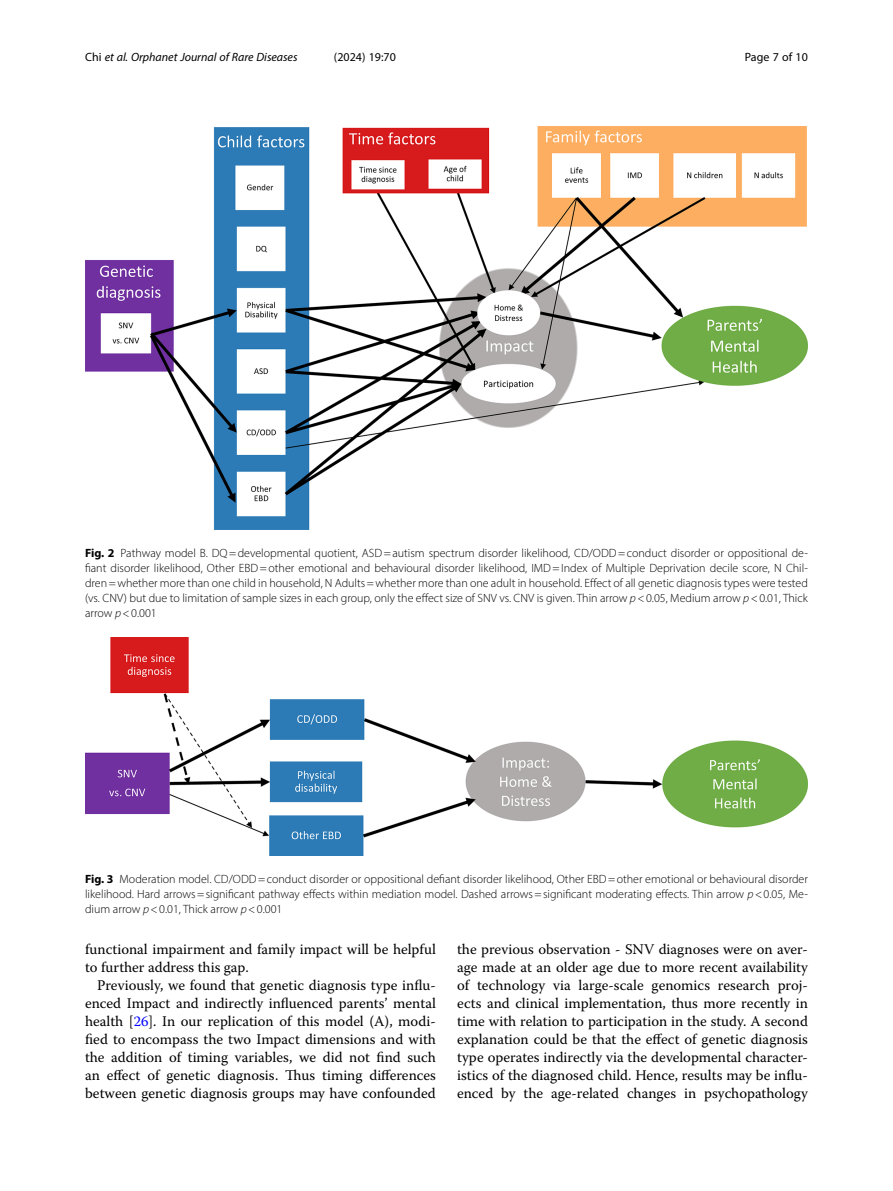
<style>
.page{position:relative;width:893px;height:1191px;background:#fff}
.page>*{position:absolute;margin:0;border:0;box-sizing:border-box;transform-origin:0 0}
.Body_Text_Indent{font:14.7px/18px "Warnock Pro";color:#000;text-align:justify}
.Figure_Caption{font:300 12px/15px "Myriad Pro";color:#000;text-align:justify}
.t1{font:italic 12px "Myriad Pro";color:#000}
.t2{font:12px "Myriad Pro";color:#000}
.s1{font-style:normal}
.s2{font-weight:700}
.s3{font-style:italic}
.s4{color:#00f}
</style>
<div class="page">
<img style="left:85px;top:126px;width:723px;height:404px">
<img style="left:85px;top:637px;width:723px;height:218px">
<p class="t1" style="left:85px;top:50px;width:214px"><span class="s1">Chi</span> et al. Orphanet Journal of Rare Diseases</p>
<p class="t2" style="left:334px;top:50px;width:63px">(2024) 19:70</p>
<p class="t2" style="left:745px;top:50px;width:65px">Page 7 of 10</p>
<p class="Figure_Caption" style="left:85px;top:545px;width:724px"><span class="s2">Fig. 2</span> Pathway model B. DQ=developmental quotient, ASD=autism spectrum disorder likelihood, CD/ODD=conduct disorder or oppositional de&shy;fiant disorder likelihood, Other EBD=other emotional and behavioural disorder likelihood, IMD=Index of Multiple Deprivation decile score, N Chil&shy;dren=whether more than one child in household, N Adults=whether more than one adult in household. Effect of all genetic diagnosis types were tested (vs. CNV) but due to limitation of sample sizes in each group, only the effect size of SNV vs. CNV is given. Thin arrow <span class="s3">p</span>&lt;0.05, Medium arrow <span class="s3">p</span>&lt;0.01, Thick arrow <span class="s3">p</span>&lt;0.001</p>
<p class="Figure_Caption" style="left:85px;top:871px;width:724px"><span class="s2">Fig. 3</span> Moderation model. CD/ODD=conduct disorder or oppositional defiant disorder likelihood, Other EBD=other emotional or behavioural disorder likelihood. Hard arrows=significant pathway effects within mediation model. Dashed arrows=significant moderating effects. Thin arrow <span class="s3">p</span>&lt;0.05, Me&shy;dium arrow <span class="s3">p</span>&lt;0.01, Thick arrow <span class="s3">p</span>&lt;0.001</p>
<p class="Body_Text_Indent" style="left:85px;top:940px;width:352px">functional impairment and family impact will be helpful to further address this gap.</p>
<p class="Body_Text_Indent" style="left:85px;top:976px;width:352px;text-indent:12px">Previously, we found that genetic diagnosis type influ&shy;enced Impact and indirectly influenced parents’ mental health [<span class="s4">26</span>]. In our replication of this model (A), modi&shy;fied to encompass the two Impact dimensions and with the addition of timing variables, we did not find such an effect of genetic diagnosis. Thus timing differences between genetic diagnosis groups may have confounded</p>
<p class="Body_Text_Indent" style="left:457px;top:940px;width:352px">the previous observation - SNV diagnoses were on aver&shy;age made at an older age due to more recent availability of technology via large-scale genomics research proj&shy;ects and clinical implementation, thus more recently in time with relation to participation in the study. A second explanation could be that the effect of genetic diagnosis type operates indirectly via the developmental character&shy;istics of the diagnosed child. Hence, results may be influ&shy;enced by the age-related changes in psychopathology</p>
</div>
